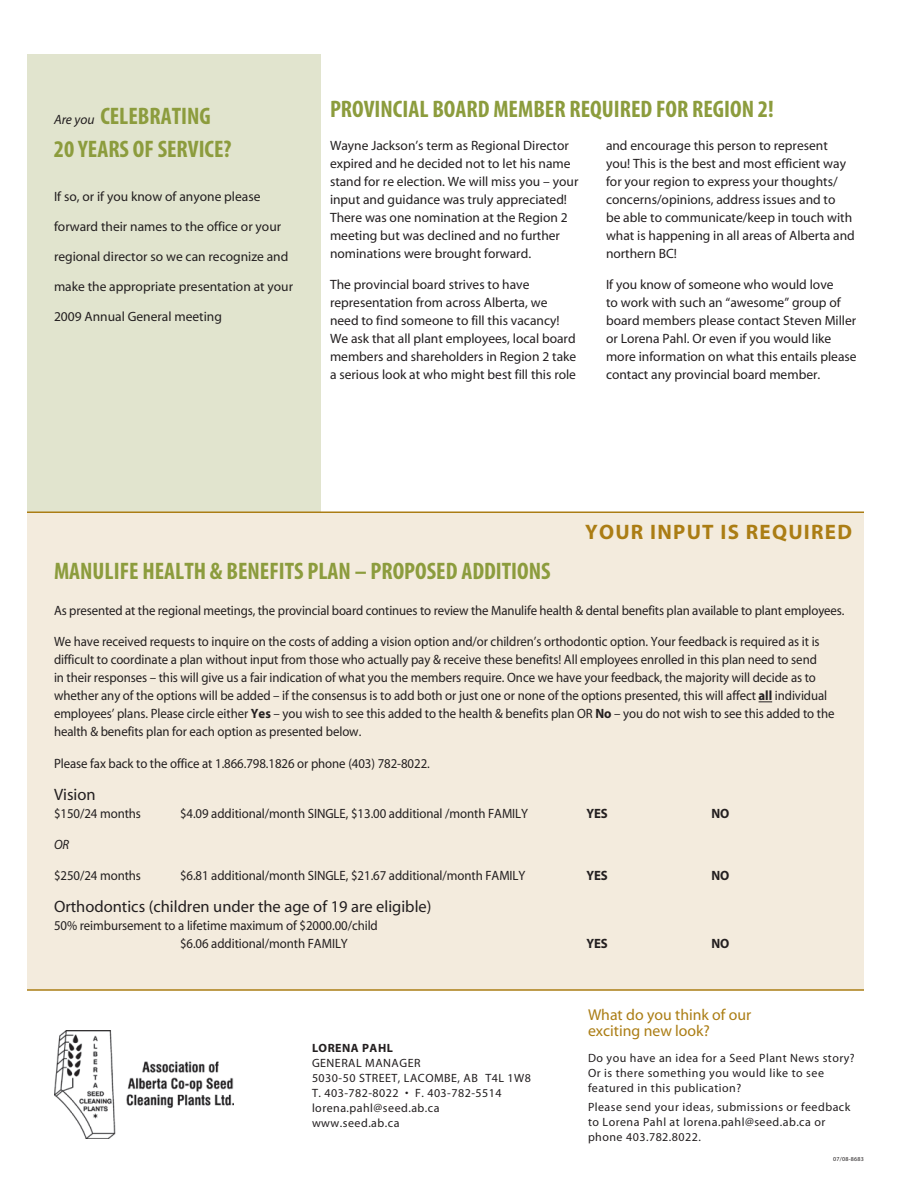
<style>
.page{position:relative;width:918px;height:1188px;background:#fff}
.page>*{position:absolute;margin:0;border:0;box-sizing:border-box;transform-origin:0 0}
.t1{font:700 condensed 24px/33px "Myriad";color:#8c9c3d}
.t2{font:700 21px "Myriad";letter-spacing:.06em;color:#ab7d14}
.t3{font:16.5px "Myriad";color:#231f20}
.t4{font:15.75px/16.5px "Myriad";color:#ab7d14}
.t5{font:13.5px/18px "Myriad";color:#231f20;scale:.95 1}
.t6{font:13.5px/18px "Myriad";color:#231f20}
.t7{font:700 13.5px "Myriad";color:#231f20;scale:.95 1}
.t8{font:italic 13.5px "Myriad";color:#231f20;scale:.95 1}
.t9{font:12px/15px "Myriad";letter-spacing:.04em;color:#231f20}
.t10{font:700 12px "Myriad";letter-spacing:.04em;color:#231f20}
.t11{font:6px "Myriad";letter-spacing:.04em;color:#231f20}
.s1{font-weight:400;font-style:italic;font-stretch:normal;font-size:13.5px;color:#231f20}
.s2{font-weight:700}
</style>
<div class="page">
<div style="left:27px;top:513px;width:837px;height:477px;background:#f3ebdd"></div>
<div style="left:27px;top:54px;width:294px;height:458px;background:#e1e4ce"></div>
<img style="left:54px;top:1030px;width:180px;height:109px">
<hr style="left:27px;top:989px;width:837px;height:2px;background:#ab7d14">
<svg style="left:759px;top:702px;width:13px;height:1px"></svg>
<hr style="left:27px;top:512px;width:837px;height:1px;background:#ab7d14">
<h1 class="t1" style="left:54px;top:101px;width:179px"><span class="s1">Are you</span> CELEBRATING<br>20 YEARS OF SERVICE?</h1>
<p class="t6" style="left:54px;top:188px;width:208px">If so, or if you know of anyone please</p>
<p class="t6" style="left:54px;top:218px;width:229px">forward their names to the office or your</p>
<p class="t6" style="left:54px;top:248px;width:236px">regional director so we can recognize and</p>
<p class="t6" style="left:54px;top:278px;width:241px">make the appropriate presentation at your</p>
<p class="t6" style="left:54px;top:308px;width:169px">2009 Annual General meeting</p>
<h1 class="t1" style="left:330px;top:93px;width:373px">PROVINCIAL BOARD MEMBER REQUIRED FOR REGION</h1>
<h1 class="t1" style="left:758px;top:93px;width:17px">2!</h1>
<p class="t6" style="left:330px;top:137px;width:250px">Wayne Jackson’s term as Regional Director expired and he decided not to let his name stand for re election. We will miss you – your input and guidance was truly appreciated!<br>There was one nomination at the Region 2 meeting but was declined and no further nominations were brought forward.</p>
<p class="t6" style="left:330px;top:276px;width:248px">The provincial board strives to have representation from across Alberta, we need to find someone to fill this vacancy!<br>We ask that all plant employees, local board members and shareholders in Region 2 take a serious look at who might best fill this role</p>
<p class="t6" style="left:606px;top:137px;width:250px">and encourage this person to represent you! This is the best and most efficient way for your region to express your thoughts/ concerns/opinions, address issues and to<br>be able to communicate/keep in touch with what is happening in all areas of Alberta and northern BC!</p>
<p class="t6" style="left:606px;top:276px;width:252px">If you know of someone who would love<br>to work with such an “awesome” group of board members please contact Steven Miller or Lorena Pahl. Or even if you would like more information on what this entails please contact any provincial board member.</p>
<h2 class="t2" style="left:585px;top:521px;width:268px">YOUR INPUT IS REQUIRED</h2>
<h1 class="t1" style="left:54px;top:555px;width:498px">MANULIFE HEALTH &amp; BENEFITS PLAN – PROPOSED ADDITIONS</h1>
<p class="t5" style="left:54px;top:602px;width:834px">As presented at the regional meetings, the provincial board continues to review the Manulife health &amp; dental benefits plan available to plant employees.</p>
<p class="t5" style="left:54px;top:634px;width:823px">We have received requests to inquire on the costs of adding a vision option and/or children’s orthodontic option. Your feedback is required as it is difficult to coordinate a plan without input from those who actually pay &amp; receive these benefits! All employees enrolled in this plan need to send<br>in their responses – this will give us a fair indication of what you the members require. Once we have your feedback, the majority will decide as to whether any of the options will be added – if the consensus is to add both or just one or none of the options presented, this will affect <span class="s2">ALL</span> individual employees’ plans. Please circle either <span class="s2">YES</span> – you wish to see this added to the health &amp; benefits plan OR <span class="s2">NO</span> – you do not wish to see this added to the health &amp; benefits plan for each option as presented below.</p>
<p class="t5" style="left:54px;top:755px;width:397px">Please fax back to the office at 1.866.798.1826 or phone (403) 782-8022.</p>
<p class="t3" style="left:54px;top:786px;width:43px">Vision</p>
<p class="t5" style="left:54px;top:805px;width:93px">$150/24 months</p>
<p class="t5" style="left:180px;top:805px;width:368px">$4.09 additional/month SINGLE, $13.00 additional /month FAMILY</p>
<p class="t7" style="left:587px;top:806px;width:24px">YE S</p>
<p class="t7" style="left:711px;top:806px;width:10px">NO</p>
<p class="t8" style="left:54px;top:838px;width:18px">OR</p>
<p class="t5" style="left:54px;top:868px;width:93px">$250/24 months</p>
<p class="t5" style="left:180px;top:868px;width:365px">$6.81 additional/month SINGLE, $21.67 additional/month FAMILY</p>
<p class="t7" style="left:587px;top:869px;width:24px">YE S</p>
<p class="t7" style="left:711px;top:869px;width:10px">NO</p>
<p class="t3" style="left:54px;top:898px;width:379px">Orthodontics (children under the age of 19 are eligible)</p>
<p class="t5" style="left:180px;top:917px;width:210px;text-indent:-126px">50% reimbursement to a lifetime maximum of $2000.00/child $6.06 additional/month FAMILY</p>
<p class="t7" style="left:587px;top:937px;width:24px">YE S</p>
<p class="t7" style="left:711px;top:937px;width:10px">NO</p>
<p class="t10" style="left:312px;top:1041px;width:82px">LORENA PAHL</p>
<p class="t9" style="left:312px;top:1056px;width:16px">General</p>
<p class="t9" style="left:312px;top:1056px;width:72px;text-indent:53px">Manager<br>5030-50 Street</p>
<p class="t9" style="left:398px;top:1071px;width:21px">, Lacombe</p>
<p class="t9" style="left:312px;top:1071px;width:221px;text-indent:146px">, AB T4L 1W8<br>T. 403-782-8022 • F. 403-782-5514 lorena.pahl@seed.ab.ca<br>www.seed.ab.ca</p>
<p class="t4" style="left:588px;top:1007px;width:165px">What do you think of our exciting new look?</p>
<p class="t9" style="left:588px;top:1051px;width:268px">Do you have an idea for a Seed Plant News story?<br>Or is there something you would like to see featured in this publication?</p>
<p class="t9" style="left:588px;top:1100px;width:264px">Please send your ideas, submissions or feedback to Lorena Pahl at lorena.pahl@seed.ab.ca or phone 403.782.8022.</p>
<p class="t11" style="left:833px;top:1156px;width:32px">07/08-8683</p>
</div>
